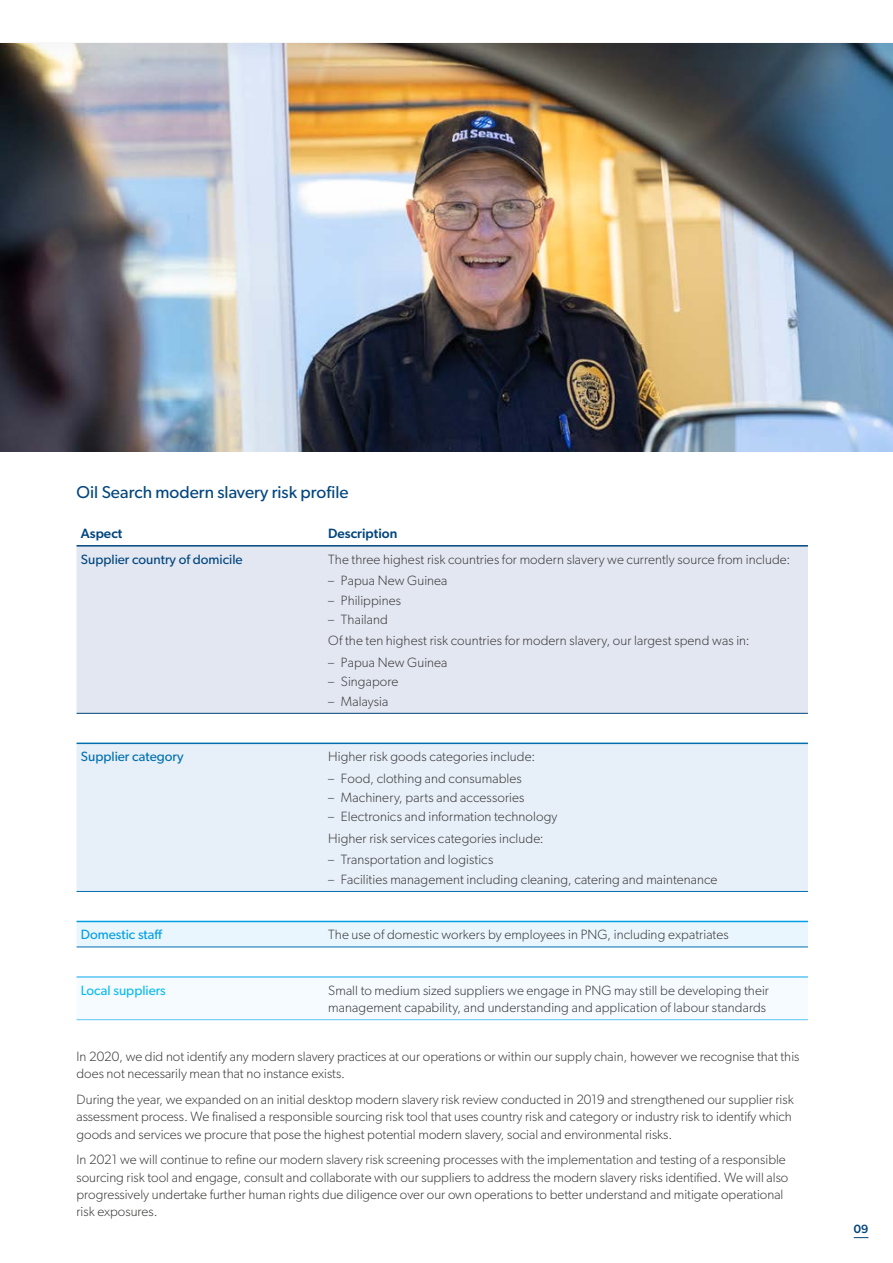
<style>
.page{position:relative;width:893px;height:1263px;background:#fff}
.page>*{position:absolute;margin:0;border:0;box-sizing:border-box;transform-origin:0 0}
.t1{font:17.25px "Gibson";color:#00457d}
.Body{font:300 13.5px/17.2px "Gibson";color:#3c3c3b}
.T_Body{font:300 13.5px/17.2px "Gibson";letter-spacing:.005em;color:#3c3c3b}
.T_Header{font:13.5px "Gibson";color:#00457d}
.T_Header-2{font:500 13.5px "Gibson";color:#00457d}
.T_Header-3{font:13.5px "Gibson";color:#0070ae}
.T_Header-4{font:13.5px "Gibson";color:#0bbbef}
.T_Header-5{font:13.5px "Gibson";color:#009fe3}
.t2{font:500 12px "Gibson";color:#00457d}
</style>
<div class="page">
<div style="left:77px;top:547px;width:731px;height:166px;background:#e3e7f2"></div>
<div style="left:77px;top:744px;width:731px;height:147px;background:#e7eff8"></div>
<svg style="left:77px;top:922px;width:731px;height:25px;background:#e2f2fb"></svg>
<hr style="left:324px;top:713px;width:484px;height:1px;background:#00457d">
<hr style="left:324px;top:742px;width:484px;height:2px;background:#0070ae">
<hr style="left:324px;top:891px;width:484px;height:1px;background:#0070ae">
<hr style="left:324px;top:921px;width:484px;height:1px;background:#009fe3">
<hr style="left:77px;top:545px;width:247px;height:2px;background:#00457d">
<hr style="left:324px;top:545px;width:484px;height:2px;background:#00457d">
<hr style="left:77px;top:947px;width:247px;height:1px;background:#0070ae">
<hr style="left:324px;top:947px;width:484px;height:1px;background:#0070ae">
<hr style="left:77px;top:976px;width:247px;height:2px;background:#5bc5f2">
<hr style="left:324px;top:976px;width:484px;height:2px;background:#5bc5f2">
<hr style="left:77px;top:1019px;width:247px;height:1px;background:#5bc5f2">
<hr style="left:324px;top:1019px;width:484px;height:1px;background:#5bc5f2">
<hr style="left:77px;top:921px;width:247px;height:1px;background:#009fe3">
<hr style="left:77px;top:742px;width:247px;height:2px;background:#0070ae">
<hr style="left:77px;top:713px;width:247px;height:1px;background:#00457d">
<hr style="left:77px;top:891px;width:247px;height:1px;background:#0070ae">
<img style="left:0;top:60px;width:893px;height:392px">
<svg style="left:854px;top:1237px;width:14px;height:1px"></svg>
<svg style="left:0;top:43px;width:893px;height:17px;background:#7e7e7b"></svg>
<h1 class="t1" style="left:77px;top:481px;width:274px">Oil Search modern slavery risk profile</h1>
<p class="T_Header-2" style="left:81px;top:525px;width:43px">Aspect</p>
<p class="T_Header-2" style="left:328px;top:525px;width:71px">Description</p>
<p class="T_Header" style="left:81px;top:551px;width:163px">Supplier country of domicile</p>
<p class="T_Body" style="left:328px;top:550px;width:464px">The three highest risk countries for modern slavery we currently source from include:</p>
<p class="Body" style="left:328px;top:572px;width:121px">– Papua New Guinea</p>
<p class="Body" style="left:328px;top:591px;width:74px">– Philippines</p>
<p class="Body" style="left:328px;top:610px;width:61px">– Thailand</p>
<p class="T_Body" style="left:328px;top:632px;width:423px">Of the ten highest risk countries for modern slavery, our largest spend was in:</p>
<p class="Body" style="left:328px;top:653px;width:121px">– Papua New Guinea</p>
<p class="Body" style="left:328px;top:673px;width:72px">– Singapore</p>
<p class="Body" style="left:328px;top:692px;width:62px">– Malaysia</p>
<p class="T_Header-3" style="left:81px;top:748px;width:104px">Supplier category</p>
<p class="T_Body" style="left:328px;top:748px;width:208px">Higher risk goods categories include:</p>
<p class="Body" style="left:328px;top:769px;width:195px">– Food, clothing and consumables</p>
<p class="Body" style="left:328px;top:789px;width:198px">– Machinery, parts and accessories</p>
<p class="Body" style="left:328px;top:808px;width:231px">– Electronics and information technology</p>
<p class="T_Body" style="left:328px;top:829px;width:217px">Higher risk services categories include:</p>
<p class="Body" style="left:328px;top:851px;width:167px">– Transportation and logistics</p>
<p class="Body" style="left:328px;top:870px;width:391px">– Facilities management including cleaning, catering and maintenance</p>
<p class="T_Header-5" style="left:81px;top:926px;width:83px">Domestic staff</p>
<p class="T_Body" style="left:328px;top:926px;width:402px">The use of domestic workers by employees in PNG, including expatriates</p>
<p class="T_Header-4" style="left:81px;top:982px;width:87px">Local suppliers</p>
<p class="T_Body" style="left:328px;top:981px;width:442px">Small to medium sized suppliers we engage in PNG may still be developing their management capability, and understanding and application of labour standards</p>
<p class="Body" style="left:77px;top:1048px;width:724px">In 2020, we did not identify any modern slavery practices at our operations or within our supply chain, however we recognise that this does not necessarily mean that no instance exists.</p>
<p class="Body" style="left:77px;top:1091px;width:719px">During the year, we expanded on an initial desktop modern slavery risk review conducted in 2019 and strengthened our supplier risk assessment process. We finalised a responsible sourcing risk tool that uses country risk and category or industry risk to identify which goods and services we procure that pose the highest potential modern slavery, social and environmental risks.</p>
<p class="Body" style="left:77px;top:1151px;width:713px">In 2021 we will continue to refine our modern slavery risk screening processes with the implementation and testing of a responsible sourcing risk tool and engage, consult and collaborate with our suppliers to address the modern slavery risks identified. We will also progressively undertake further human rights due diligence over our own operations to better understand and mitigate operational risk exposures.</p>
<p class="t2" style="left:854px;top:1222px;width:16px">09</p>
</div>
